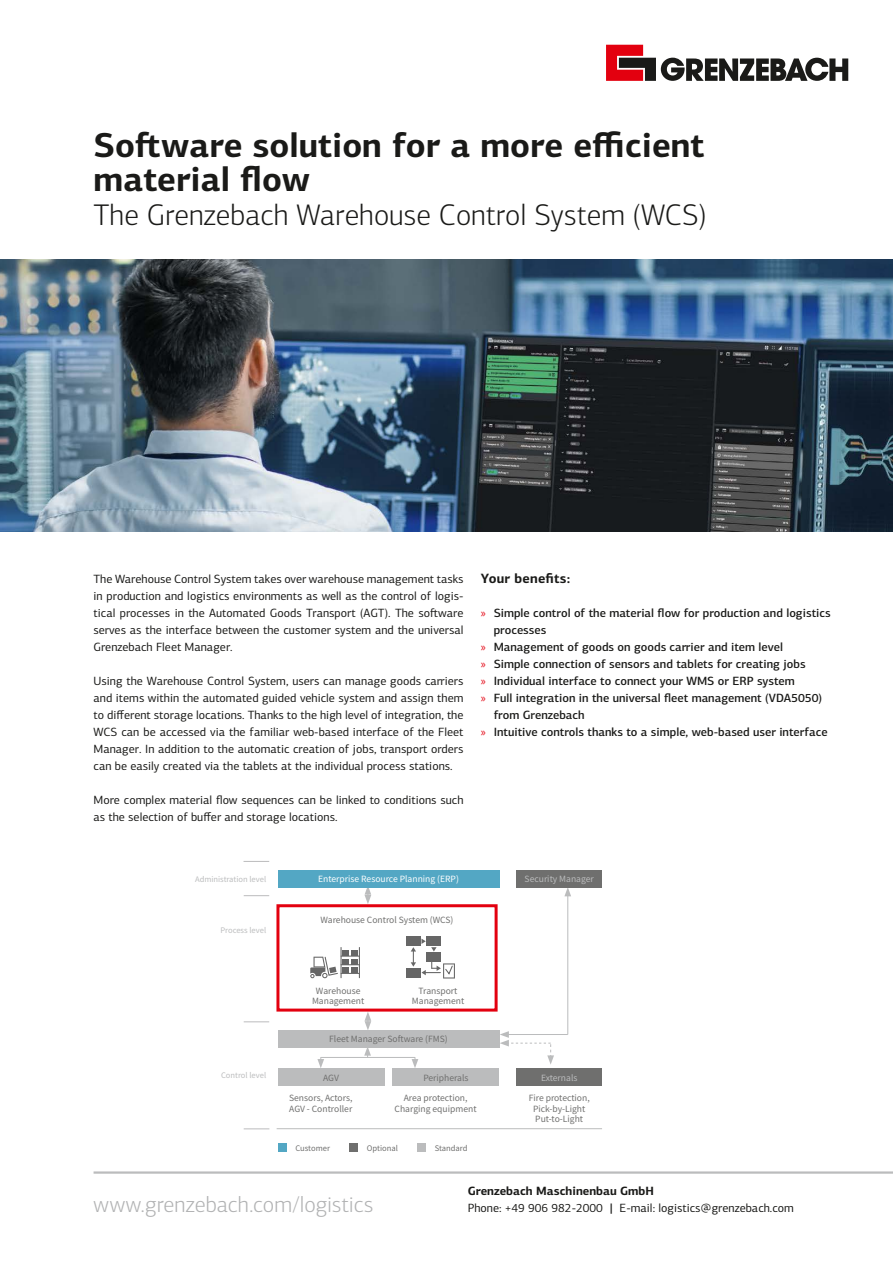
<style>
.page{position:relative;width:893px;height:1263px;background:#fff}
.page>*{position:absolute;margin:0;border:0;box-sizing:border-box;transform-origin:0 0}
.t1{font:700 34.5px/34px "PF Centro Sans Pro";color:#1a1a18}
.t2{font:300 30px "PF Centro Sans Pro";color:#1a1a18}
.t3{font:300 22.5px "PF Centro Sans Pro";color:#b1b2b3}
.t4{font:700 13.5px "PF Centro Sans Pro";letter-spacing:.015em;color:#1a1a18}
.t5{font:12px/17px "PF Centro Sans Pro";color:#1a1a18;text-align:justify}
.t6{font:500 12px "PF Centro Sans Pro";color:#1a1a18}
.t7{font:8.55px/10.4px "Noto Sans JP";color:#6f6f6e;text-align:center}
.t8{font:8.55px "Noto Sans JP";color:#fff}
.t9{font:8.55px "Noto Sans JP";color:#bbbcbd}
.t10{font:7.65px "Noto Sans JP";color:#bbbcbd}
.t11{font:7.65px "Noto Sans JP";color:#6f6f6e}
.s1{font-family:"Myriad Pro";font-weight:400;color:#e3000f}
.s2{font-weight:700}
</style>
<div class="page">
<hr style="left:94px;top:1171px;width:799px;height:3px;background:#bbbcbd">
<img style="left:0;top:259px;width:893px;height:272px">
<svg style="left:606px;top:45px;width:242px;height:36px"></svg>
<svg style="left:244px;top:861px;width:25px;height:1px"></svg>
<hr style="left:277px;top:1128px;width:325px;height:1px;background:#bbbcbd">
<div style="left:278px;top:1143px;width:9px;height:9px;background:#53a7c4"></div>
<div style="left:350px;top:1143px;width:8px;height:9px;background:#6f6f6e"></div>
<div style="left:418px;top:1143px;width:8px;height:9px;background:#bbbcbd"></div>
<svg style="left:365px;top:887px;width:6px;height:17px"></svg>
<svg style="left:365px;top:1011px;width:6px;height:19px"></svg>
<svg style="left:317px;top:1057px;width:7px;height:11px"></svg>
<svg style="left:412px;top:1057px;width:6px;height:11px"></svg>
<svg style="left:364px;top:1047px;width:7px;height:10px"></svg>
<svg style="left:244px;top:1021px;width:25px;height:1px"></svg>
<svg style="left:244px;top:895px;width:25px;height:1px"></svg>
<svg style="left:244px;top:1128px;width:25px;height:1px"></svg>
<hr style="left:506px;top:1034px;width:62px;height:1px;background:#bbbcbd">
<hr style="left:321px;top:1057px;width:94px;height:1px;background:#bbbcbd">
<hr style="left:567px;top:894px;width:1px;height:140px;background:#bbbcbd">
<svg style="left:564px;top:887px;width:7px;height:9px"></svg>
<svg style="left:500px;top:1031px;width:54px;height:34px"></svg>
<div style="left:278px;top:870px;width:221px;height:17px;background:#53a7c4"></div>
<div style="left:276px;top:904px;width:222px;height:107px;border:3px solid #e3000f"></div>
<div style="left:516px;top:870px;width:86px;height:17px;background:#6f6f6e"></div>
<div style="left:278px;top:1030px;width:221px;height:17px;background:#bbbcbd"></div>
<div style="left:278px;top:1069px;width:106px;height:17px;background:#bbbcbd"></div>
<div style="left:516px;top:1069px;width:86px;height:17px;background:#6f6f6e"></div>
<div style="left:393px;top:1069px;width:106px;height:17px;background:#bbbcbd"></div>
<hr style="left:340px;top:947px;width:2px;height:31px;background:#000">
<svg style="left:310px;top:950px;width:49px;height:28px"></svg>
<hr style="left:359px;top:947px;width:1px;height:31px;background:#000">
<div style="left:406px;top:968px;width:14px;height:9px;background:#666"></div>
<div style="left:406px;top:936px;width:14px;height:10px;background:#666"></div>
<div style="left:427px;top:936px;width:14px;height:10px;background:#666"></div>
<svg style="left:411px;top:938px;width:44px;height:40px"></svg>
<h1 class="t1" style="left:94px;top:128px;width:612px">Software solution for a more efficient material flow</h1>
<h2 class="t2" style="left:94px;top:198px;width:614px">The Grenzebach Warehouse Control System (WCS)</h2>
<p class="t5" style="left:94px;top:570px;width:371px">The Warehouse Control System takes over warehouse management tasks in production and logistics environments as well as the control of logis&shy;tical processes in the Automated Goods Transport (AGT). The software serves as the interface between the customer system and the universal Grenzebach Fleet Manager.</p>
<p class="t5" style="left:94px;top:672px;width:371px">Using the Warehouse Control System, users can manage goods carriers and items within the automated guided vehicle system and assign them to different storage locations. Thanks to the high level of integration, the WCS can be accessed via the familiar web-based interface of the Fleet Manager. In addition to the automatic creation of jobs, transport orders can be easily created via the tablets at the individual process stations.</p>
<p class="t5" style="left:94px;top:791px;width:371px">More complex material flow sequences can be linked to conditions such as the selection of buffer and storage locations.</p>
<p class="t4" style="left:481px;top:569px;width:91px">Your benefits:</p>
<p class="t6" style="left:481px;top:605px;width:351px"><span class="s1">»</span> Simple control of the material flow for production and logistics</p>
<p class="t6" style="left:494px;top:622px;width:54px">processes</p>
<p class="t6" style="left:481px;top:639px;width:304px"><span class="s1">»</span> Management of goods on goods carrier and item level</p>
<p class="t6" style="left:481px;top:656px;width:326px"><span class="s1">»</span> Simple connection of sensors and tablets for creating jobs</p>
<p class="t6" style="left:481px;top:673px;width:316px"><span class="s1">»</span> Individual interface to connect your WMS or ERP system</p>
<p class="t6" style="left:481px;top:690px;width:343px"><span class="s1">»</span> Full integration in the universal fleet management (VDA5050)</p>
<p class="t6" style="left:494px;top:707px;width:93px">from Grenzebach</p>
<p class="t6" style="left:481px;top:724px;width:348px"><span class="s1">»</span> Intuitive controls thanks to a simple, web-based user interface</p>
<p class="t10" style="left:195px;top:874px;width:73px">Administration level</p>
<p class="t10" style="left:220px;top:926px;width:47px">Process level</p>
<p class="t10" style="left:221px;top:1071px;width:47px">Control level</p>
<p class="t8" style="left:318px;top:874px;width:142px">Enterprise Resource Planning (ERP)</p>
<p class="t9" style="left:525px;top:874px;width:71px">Security Manager</p>
<p class="t7" style="left:321px;top:914px;width:134px">Warehouse Control System (WCS)</p>
<p class="t7" style="left:312px;top:986px;width:54px">Warehouse<br>Management</p>
<p class="t7" style="left:412px;top:986px;width:54px">Transport<br>Management</p>
<p class="t7" style="left:329px;top:1034px;width:120px">Fleet Manager Software (FMS)</p>
<p class="t7" style="left:323px;top:1073px;width:17px">AGV</p>
<p class="t7" style="left:289px;top:1093px;width:65px;text-align:left">Sensors, Actors,<br>AGV - Controller</p>
<p class="t7" style="left:423px;top:1073px;width:47px">Peripherals</p>
<p class="t7" style="left:395px;top:1093px;width:83px">Area protection,<br>Charging equipment</p>
<p class="t11" style="left:295px;top:1143px;width:36px">Customer</p>
<p class="t11" style="left:367px;top:1143px;width:33px">Optional</p>
<p class="t11" style="left:435px;top:1143px;width:34px">Standard</p>
<p class="t9" style="left:541px;top:1073px;width:38px">Externals</p>
<p class="t7" style="left:529px;top:1093px;width:63px">Fire protection,<br>Pick-by-Light<br>Put-to-Light</p>
<h3 class="t3" style="left:93px;top:1191px;width:282px">www.grenzebach.com/logistics</h3>
<p class="t5" style="left:468px;top:1182px;width:328px"><span class="s2">Grenzebach Maschinenbau GmbH<br></span>Phone: +49 906 982-2000 <span class="s2">|</span> E-mail: logistics@grenzebach.com</p>
</div>
